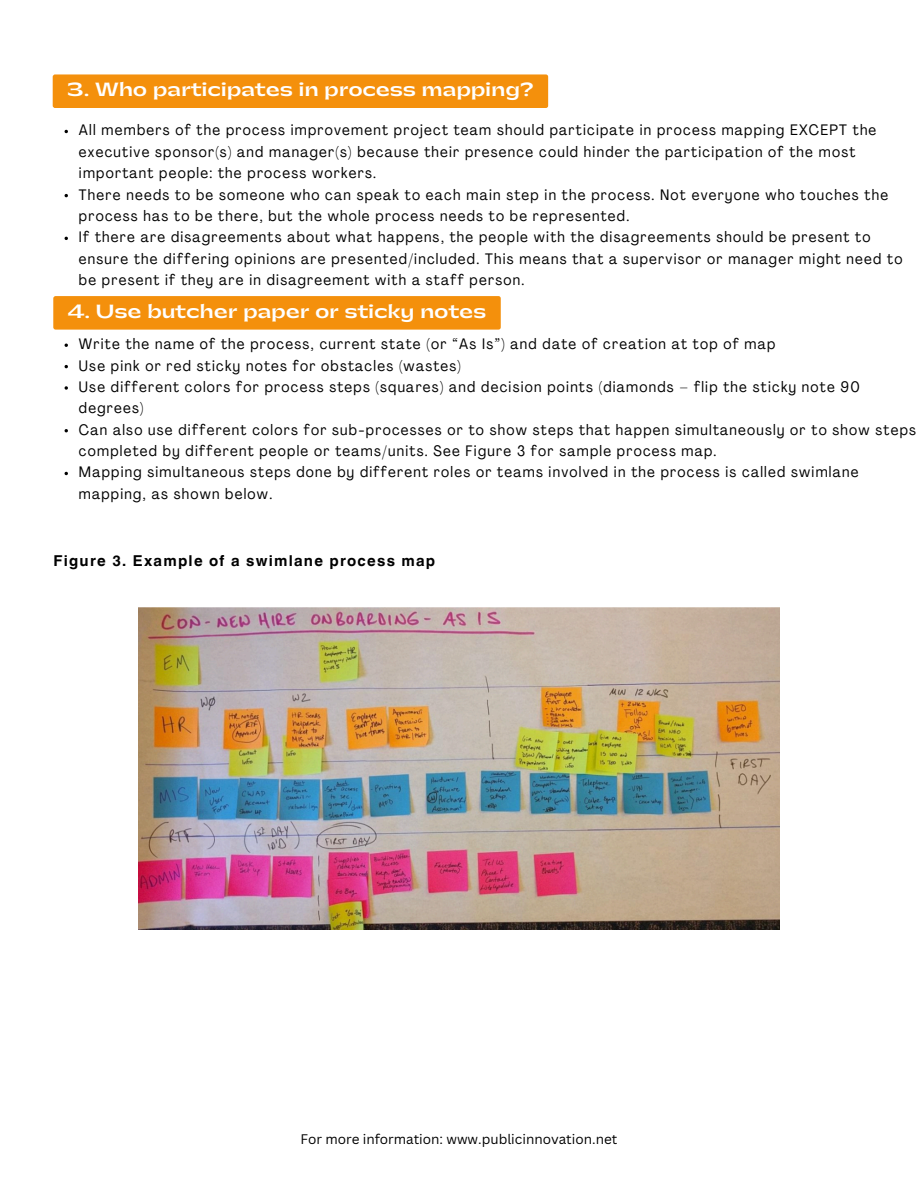
<style>
.page{position:relative;width:918px;height:1188px;background:#fff}
.page>*{position:absolute;margin:0;border:0;box-sizing:border-box;transform-origin:0 0}
.t1{font:700 18px "Gatwick";letter-spacing:.02em;color:#fff}
.t2{font:condensed 15px/21.3px "Agrandir";letter-spacing:.085em;color:#000}
.t3{font:700 15px "Helvetica World";letter-spacing:.085em;color:#000}
.t4{font:13.5px "Canva Sans";color:#000}
</style>
<div class="page">
<svg style="left:65px;top:386px;width:3px;height:4px"></svg>
<img style="left:139px;top:608px;width:640px;height:321px">
<div style="left:53px;top:74px;width:495px;height:34px;background:#f4900c"></div>
<div style="left:53px;top:296px;width:448px;height:34px;background:#f4900c"></div>
<p class="t1" style="left:67px;top:81px;width:468px">3. Who participates in process mapping?</p>
<p class="t2" style="left:79px;top:121px;width:799px">All members of the process improvement project team should participate in process mapping EXCEPT the executive sponsor(s) and manager(s) because their presence could hinder the participation of the most important people: the process workers.</p>
<p class="t2" style="left:79px;top:185px;width:811px">There needs to be someone who can speak to each main step in the process. Not everyone who touches the process has to be there, but the whole process needs to be represented.</p>
<p class="t2" style="left:79px;top:228px;width:825px">If there are disagreements about what happens, the people with the disagreements should be present to ensure the differing opinions are presented/included. This means that a supervisor or manager might need to be present if they are in disagreement with a staff person.</p>
<p class="t1" style="left:68px;top:302px;width:420px">4. Use butcher paper or sticky notes</p>
<p class="t2" style="left:79px;top:335px;width:698px">Write the name of the process, current state (or “As Is”) and date of creation at top of map</p>
<p class="t2" style="left:79px;top:356px;width:383px">Use pink or red sticky notes for obstacles (wastes)</p>
<p class="t2" style="left:79px;top:378px;width:783px">Use different colors for process steps (squares) and decision points (diamonds – flip the sticky note 90 degrees)</p>
<p class="t2" style="left:79px;top:420px;width:839px">Can also use different colors for sub-processes or to show steps that happen simultaneously or to show steps completed by different people or teams/units. See Figure 3 for sample process map.</p>
<p class="t2" style="left:79px;top:463px;width:781px">Mapping simultaneous steps done by different roles or teams involved in the process is called swimlane mapping, as shown below.</p>
<p class="t3" style="left:53px;top:549px;width:383px">Figure 3. Example of a swimlane process map</p>
<p class="t4" style="left:300px;top:1130px;width:318px">For more information: www.publicinnovation.net</p>
</div>
